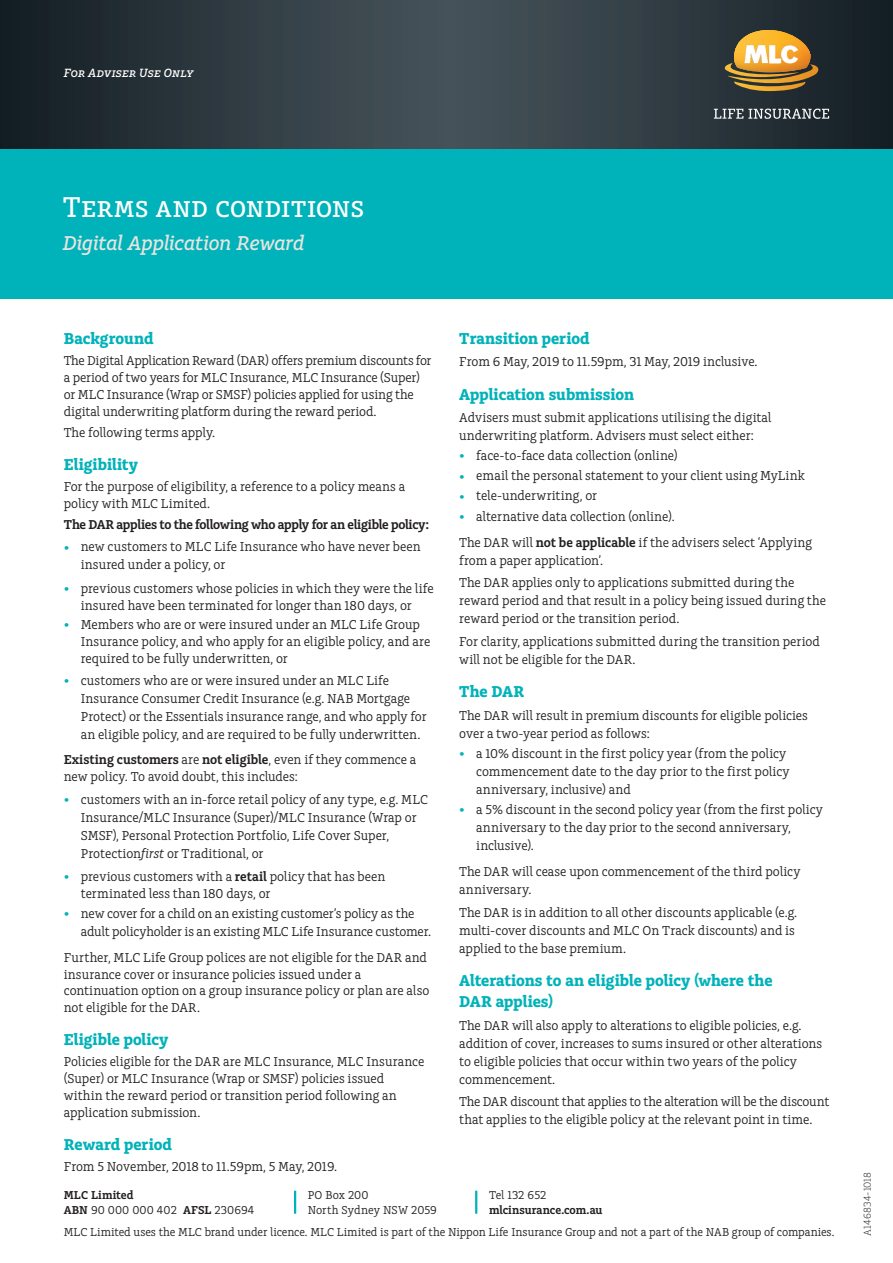
<style>
.page{position:relative;width:893px;height:1263px;background:#fff}
.page>*{position:absolute;margin:0;border:0;box-sizing:border-box;transform-origin:0 0}
.t1{font:500 30px "Charlie Std";letter-spacing:-.005em;color:#fff}
.t2{font:21px "Charlie Std Med Ita";letter-spacing:-.005em;color:#e6e4df}
.t3{font:700 16.5px/21px "Charlie Std";color:#00b2b9}
.t4{font:13.5px/18px "Charlie Std";color:#231f20}
.t5{font:600 13.5px "Charlie Std";letter-spacing:-.025em;color:#231f20}
.t6{font:12.6px "Charlie Std Med Ita";letter-spacing:.01em;color:#fff}
.t7{font:12px/14.2px "Charlie Std";letter-spacing:-.005em;color:#231f20}
.t8{font:600 12px/14.2px "Charlie Std";letter-spacing:.005em;color:#231f20}
.t9{font:300 10.5px "Charlie Std";letter-spacing:.01em;color:#231f20}
.s1{font-size:18px;color:#00b2b9}
.s2{font-weight:600}
.s3{font-style:italic}
.s4{font-weight:400}
</style>
<div class="page">
<svg style="left:0;top:0;width:893px;height:149px;background:#2e3940"></svg>
<div style="left:0;top:149px;width:893px;height:149px;background:#00b2b9"></div>
<svg style="left:714px;top:109px;width:115px;height:10px"></svg>
<svg style="left:723px;top:30px;width:95px;height:61px;background:#856834"></svg>
<img style="left:745px;top:37px;width:44px;height:35px">
<hr style="left:294px;top:1191px;width:2px;height:23px;background:#00b2b9">
<hr style="left:475px;top:1191px;width:2px;height:23px;background:#00b2b9">
<p class="t6" style="left:64px;top:65px;width:132px">For Adviser Use Only</p>
<h1 class="t1" style="left:63px;top:190px;width:303px">Terms and conditions</h1>
<h2 class="t2" style="left:63px;top:230px;width:243px">Digital Application Reward</h2>
<p class="t3" style="left:64px;top:328px;width:91px">Background</p>
<p class="t4" style="left:64px;top:352px;width:369px;line-height:17px">The Digital Application Reward (DAR) offers premium discounts for a period of two years for MLC Insurance, MLC Insurance (Super) or MLC Insurance (Wrap or SMSF) policies applied for using the digital underwriting platform during the reward period.</p>
<p class="t4" style="left:64px;top:424px;width:153px">The following terms apply.</p>
<p class="t3" style="left:64px;top:454px;width:76px">Eligibility</p>
<p class="t4" style="left:64px;top:478px;width:343px;line-height:17px">For the purpose of eligibility, a reference to a policy means a policy with MLC Limited.</p>
<p class="t5" style="left:64px;top:517px;width:367px">The DAR applies to the following who apply for an eligible policy:</p>
<p class="t4" style="left:81px;top:538px;width:341px;text-indent:-17px"><span class="s1">•</span> new customers to MLC Life Insurance who have never been insured under a policy, or</p>
<p class="t4" style="left:64px;top:580px;width:371px;line-height:17px;text-align:center"><span class="s1">•</span> previous customers whose policies in which they were the life insured have been terminated for longer than 180 days, or</p>
<p class="t4" style="left:81px;top:616px;width:351px;line-height:17px;text-indent:-17px"><span class="s1">•</span> Members who are or were insured under an MLC Life Group<br>Insurance policy, and who apply for an eligible policy, and are required to be fully underwritten, or</p>
<p class="t4" style="left:81px;top:672px;width:347px;text-indent:-17px"><span class="s1">•</span> customers who are or were insured under an MLC Life Insurance Consumer Credit Insurance (e.g. NAB Mortgage Protect) or the Essentials insurance range, and who apply for an eligible policy, and are required to be fully underwritten.</p>
<p class="t4" style="left:64px;top:752px;width:354px;line-height:17px"><span class="s2">Existing customers</span> are <span class="s2">not eligible</span>, even if they commence a new policy. To avoid doubt, this includes:</p>
<p class="t4" style="left:81px;top:790px;width:349px;text-indent:-17px"><span class="s1">•</span> customers with an in-force retail policy of any type, e.g. MLC Insurance/MLC Insurance (Super)/MLC Insurance (Wrap or SMSF), Personal Protection Portfolio, Life Cover Super, Protection<span class="s3">first</span> or Traditional, or</p>
<p class="t4" style="left:81px;top:868px;width:306px;line-height:17px;text-indent:-17px"><span class="s1">•</span> previous customers with a <span class="s2">retail</span> policy that has been terminated less than 180 days, or</p>
<p class="t4" style="left:81px;top:905px;width:352px;text-indent:-17px"><span class="s1">•</span> new cover for a child on an existing customer’s policy as the adult policyholder is an existing MLC Life Insurance customer.</p>
<p class="t4" style="left:64px;top:949px;width:367px;line-height:17px">Further, MLC Life Group polices are not eligible for the DAR and insurance cover or insurance policies issued under a continuation option on a group insurance policy or plan are also not eligible for the DAR.</p>
<p class="t3" style="left:64px;top:1029px;width:106px">Eligible policy</p>
<p class="t4" style="left:64px;top:1053px;width:362px;line-height:17px">Policies eligible for the DAR are MLC Insurance, MLC Insurance (Super) or MLC Insurance (Wrap or SMSF) policies issued within the reward period or transition period following an application submission.</p>
<p class="t3" style="left:64px;top:1134px;width:110px">Reward period</p>
<p class="t4" style="left:64px;top:1158px;width:275px">From 5 November, 2018 to 11.59pm, 5 May, 2019.</p>
<p class="t3" style="left:459px;top:328px;width:132px">Transition period</p>
<p class="t4" style="left:459px;top:353px;width:300px">From 6 May, 2019 to 11.59pm, 31 May, 2019 inclusive.</p>
<p class="t3" style="left:459px;top:384px;width:176px">Application submission</p>
<p class="t4" style="left:459px;top:409px;width:314px">Advisers must submit applications utilising the digital underwriting platform. Advisers must select either:</p>
<p class="t4" style="left:459px;top:447px;width:220px"><span class="s1">•</span> face-to-face data collection (online)</p>
<p class="t4" style="left:459px;top:467px;width:347px"><span class="s1">•</span> email the personal statement to your client using MyLink</p>
<p class="t4" style="left:459px;top:487px;width:139px"><span class="s1">•</span> tele-underwriting, or</p>
<p class="t4" style="left:459px;top:503px;width:354px;line-height:26.5px"><span class="s1">•</span> alternative data collection (online).<br>The DAR will <span class="s2">not be applicable</span> if the advisers select ‘Applying</p>
<p class="t4" style="left:459px;top:550px;width:337px;line-height:22.2px">from a paper application’.<br>The DAR applies only to applications submitted during the</p>
<p class="t4" style="left:459px;top:592px;width:368px">reward period and that result in a policy being issued during the reward period or the transition period.</p>
<p class="t4" style="left:459px;top:632px;width:362px">For clarity, applications submitted during the transition period will not be eligible for the DAR.</p>
<p class="t3" style="left:459px;top:681px;width:67px">The DAR</p>
<p class="t4" style="left:459px;top:706px;width:350px">The DAR will result in premium discounts for eligible policies over a two-year period as follows:</p>
<p class="t4" style="left:476px;top:744px;width:315px;text-indent:-17px"><span class="s1">•</span> a 10% discount in the first policy year (from the policy commencement date to the day prior to the first policy anniversary, inclusive) and</p>
<p class="t4" style="left:476px;top:800px;width:348px;text-indent:-17px"><span class="s1">•</span> a 5% discount in the second policy year (from the first policy anniversary to the day prior to the second anniversary, inclusive).</p>
<p class="t4" style="left:459px;top:863px;width:343px">The DAR will cease upon commencement of the third policy anniversary.</p>
<p class="t4" style="left:459px;top:903px;width:340px">The DAR is in addition to all other discounts applicable (e.g. multi-cover discounts and MLC On Track discounts) and is applied to the base premium.</p>
<p class="t3" style="left:459px;top:970px;width:315px">Alterations to an eligible policy (where the<br>DAR applies)</p>
<p class="t4" style="left:459px;top:1016px;width:364px">The DAR will also apply to alterations to eligible policies, e.g. addition of cover, increases to sums insured or other alterations to eligible policies that occur within two years of the policy commencement.</p>
<p class="t4" style="left:459px;top:1092px;width:371px">The DAR discount that applies to the alteration will be the discount that applies to the eligible policy at the relevant point in time.</p>
<p class="t8" style="left:64px;top:1188px;width:192px">MLC Limited<br>ABN <span class="s4">90 000 000 402</span> AFSL <span class="s4">230694</span></p>
<p class="t7" style="left:308px;top:1188px;width:130px">PO Box 200<br>North Sydney NSW 2059</p>
<p class="t7" style="left:489px;top:1188px;width:59px">Tel 132 652</p>
<p class="t8" style="left:489px;top:1203px;width:115px">mlcinsurance.com.au</p>
<p class="t7" style="left:64px;top:1225px;width:772px">MLC Limited uses the MLC brand under licence. MLC Limited is part of the Nippon Life Insurance Group and not a part of the NAB group of companies.</p>
<p class="t9" style="left:861px;top:1236px;width:65px;rotate:-90deg">A146834-1018</p>
</div>
